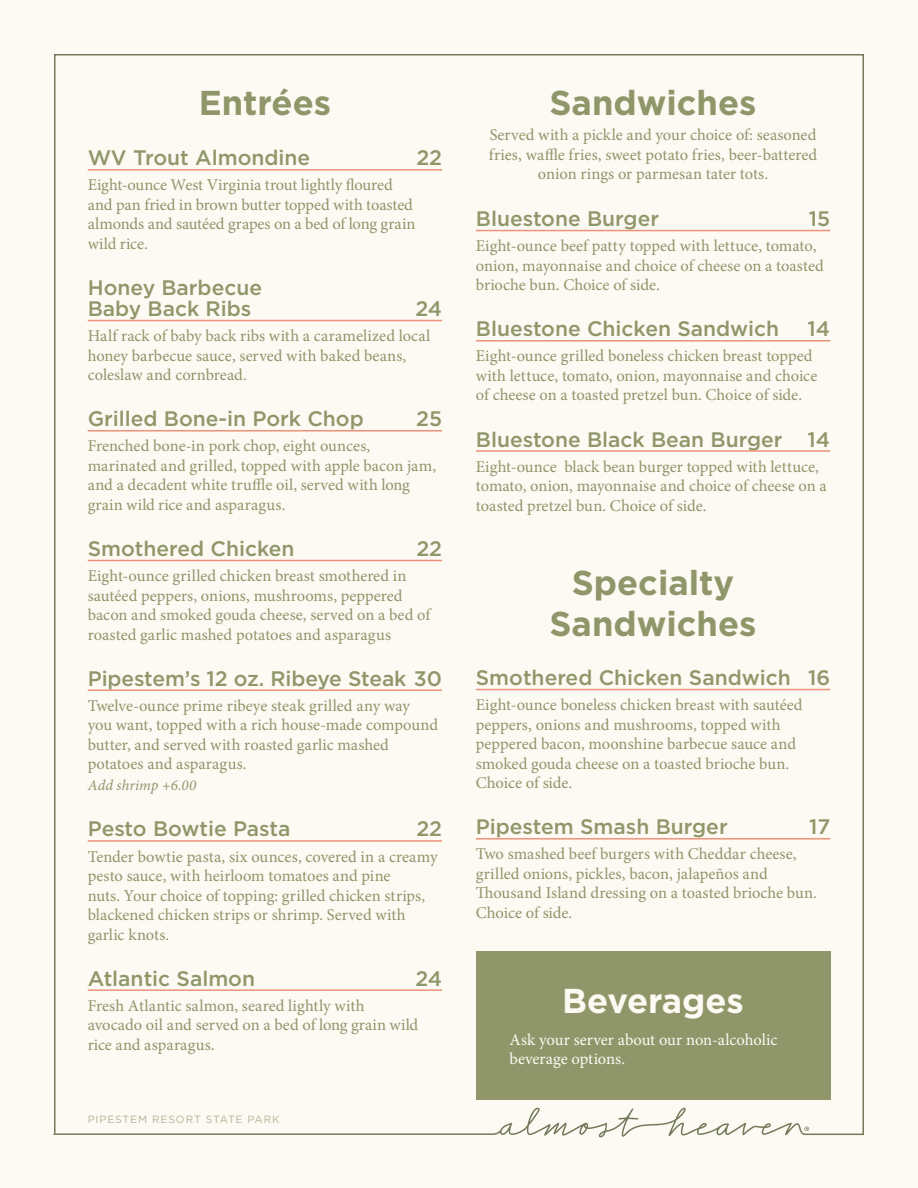
<style>
.page{position:relative;width:918px;height:1188px;background:#fdf9f3}
.page>*{position:absolute;margin:0;border:0;box-sizing:border-box;transform-origin:0 0}
.t1{font:700 34.5px/41.4px "Gotham";color:#8f976a;text-align:center}
.t2{font:700 34.5px "Gotham";color:#fdf9f3}
.t3{font:500 21px/21px "Gotham";color:#8f976a}
.t4{font:16.5px/19.5px "Minion Pro";color:#8e966a}
.t5{font:16.5px/19.5px "Minion Pro";letter-spacing:-.005em;color:#fdf9f3}
.t6{font:italic 15px "Minion Pro";color:#8e966a}
.t7{font:10.5px "Gotham";letter-spacing:.08em;color:#b0b698}
</style>
<div class="page">
<svg style="left:53px;top:1107px;width:812px;height:30px"></svg>
<hr style="left:476px;top:230px;width:354px;height:1px;background:#ee917b">
<hr style="left:476px;top:340px;width:354px;height:2px;background:#ee917b">
<hr style="left:476px;top:450px;width:354px;height:2px;background:#ee917b">
<hr style="left:88px;top:169px;width:354px;height:2px;background:#ee917b">
<hr style="left:88px;top:320px;width:354px;height:1px;background:#ee917b">
<hr style="left:88px;top:430px;width:354px;height:2px;background:#ee917b">
<hr style="left:88px;top:560px;width:354px;height:1px;background:#ee917b">
<hr style="left:88px;top:689px;width:354px;height:2px;background:#ee917b">
<hr style="left:88px;top:840px;width:354px;height:2px;background:#ee917b">
<hr style="left:88px;top:989px;width:354px;height:2px;background:#ee917b">
<hr style="left:476px;top:689px;width:354px;height:1px;background:#ee917b">
<hr style="left:476px;top:838px;width:354px;height:2px;background:#ee917b">
<div style="left:476px;top:952px;width:354px;height:148px;background:#8f976a"></div>
<h1 class="t1" style="left:199px;top:82px;width:134px">Entrées</h1>
<p class="t3" style="left:88px;top:147px;width:224px">WV Trout Almondine</p>
<p class="t3" style="left:416px;top:147px;width:27px">22</p>
<p class="t4" style="left:88px;top:175px;width:329px">Eight-ounce West Virginia trout lightly floured and pan fried in brown butter topped with toasted almonds and sautéed grapes on a bed of long grain wild rice.</p>
<p class="t3" style="left:88px;top:277px;width:176px">Honey Barbecue<br>Baby Back Ribs</p>
<p class="t3" style="left:415px;top:298px;width:28px">24</p>
<p class="t4" style="left:88px;top:326px;width:344px">Half rack of baby back ribs with a caramelized local honey barbecue sauce, served with baked beans, coleslaw and cornbread.</p>
<p class="t3" style="left:88px;top:408px;width:278px">Grilled Bone-in Pork Chop</p>
<p class="t3" style="left:416px;top:408px;width:27px">25</p>
<p class="t4" style="left:88px;top:436px;width:350px">Frenched bone-in pork chop, eight ounces, marinated and grilled, topped with apple bacon jam, and a decadent white truffle oil, served with long grain wild rice and asparagus.</p>
<p class="t3" style="left:88px;top:538px;width:208px">Smothered Chicken</p>
<p class="t3" style="left:416px;top:538px;width:27px">22</p>
<p class="t4" style="left:88px;top:566px;width:344px">Eight-ounce grilled chicken breast smothered in sautéed peppers, onions, mushrooms, peppered bacon and smoked gouda cheese, served on a bed of roasted garlic mashed potatoes and asparagus</p>
<p class="t3" style="left:88px;top:668px;width:356px">Pipestem’s 12 oz. Ribeye Steak 30</p>
<p class="t4" style="left:88px;top:696px;width:352px">Twelve-ounce prime ribeye steak grilled any way you want, topped with a rich house-made compound butter, and served with roasted garlic mashed potatoes and asparagus.</p>
<p class="t6" style="left:88px;top:775px;width:110px">Add shrimp +6.00</p>
<p class="t3" style="left:88px;top:818px;width:204px">Pesto Bowtie Pasta</p>
<p class="t3" style="left:416px;top:818px;width:27px">22</p>
<p class="t4" style="left:88px;top:847px;width:351px">Tender bowtie pasta, six ounces, covered in a creamy pesto sauce, with heirloom tomatoes and pine<br>nuts. Your choice of topping: grilled chicken strips, blackened chicken strips or shrimp. Served with garlic knots.</p>
<p class="t3" style="left:88px;top:967px;width:169px">Atlantic Salmon</p>
<p class="t3" style="left:415px;top:967px;width:28px">24</p>
<p class="t4" style="left:88px;top:996px;width:332px">Fresh Atlantic salmon, seared lightly with avocado oil and served on a bed of long grain wild rice and asparagus.</p>
<p class="t7" style="left:88px;top:1112px;width:194px">PIPESTEM RESORT STATE PARK</p>
<h1 class="t1" style="left:550px;top:82px;width:209px">Sandwiches</h1>
<p class="t4" style="left:489px;top:126px;width:330px;text-align:center">Served with a pickle and your choice of: seasoned fries, waffle fries, sweet potato fries, beer-battered onion rings or parmesan tater tots.</p>
<p class="t3" style="left:476px;top:208px;width:185px">Bluestone Burger</p>
<p class="t3" style="left:809px;top:208px;width:23px">15</p>
<p class="t4" style="left:476px;top:236px;width:349px">Eight-ounce beef patty topped with lettuce, tomato, onion, mayonnaise and choice of cheese on a toasted brioche bun. Choice of side.</p>
<p class="t3" style="left:476px;top:318px;width:305px">Bluestone Chicken Sandwich</p>
<p class="t3" style="left:808px;top:318px;width:24px">14</p>
<p class="t4" style="left:476px;top:346px;width:343px">Eight-ounce grilled boneless chicken breast topped with lettuce, tomato, onion, mayonnaise and choice of cheese on a toasted pretzel bun. Choice of side.</p>
<p class="t3" style="left:476px;top:428px;width:356px">Bluestone Black Bean Burger 14</p>
<p class="t4" style="left:476px;top:457px;width:352px">Eight-ounce black bean burger topped with lettuce, tomato, onion, mayonnaise and choice of cheese on a toasted pretzel bun. Choice of side.</p>
<h1 class="t1" style="left:550px;top:561px;width:209px">Specialty<br>Sandwiches</h1>
<p class="t3" style="left:476px;top:667px;width:356px">Smothered Chicken Sandwich 16</p>
<p class="t4" style="left:476px;top:695px;width:328px">Eight-ounce boneless chicken breast with sautéed peppers, onions and mushrooms, topped with peppered bacon, moonshine barbecue sauce and smoked gouda cheese on a toasted brioche bun.<br>Choice of side.</p>
<p class="t3" style="left:476px;top:816px;width:253px">Pipestem Smash Burger</p>
<p class="t3" style="left:809px;top:816px;width:23px">17</p>
<p class="t4" style="left:476px;top:844px;width:343px">Two smashed beef burgers with Cheddar cheese, grilled onions, pickles, bacon, jalapeños and Thousand Island dressing on a toasted brioche bun.<br>Choice of side.</p>
<h1 class="t2" style="left:562px;top:978px;width:183px">Beverages</h1>
<p class="t5" style="left:510px;top:1030px;width:269px">Ask your server about our non-alcoholic beverage options.</p>
</div>
